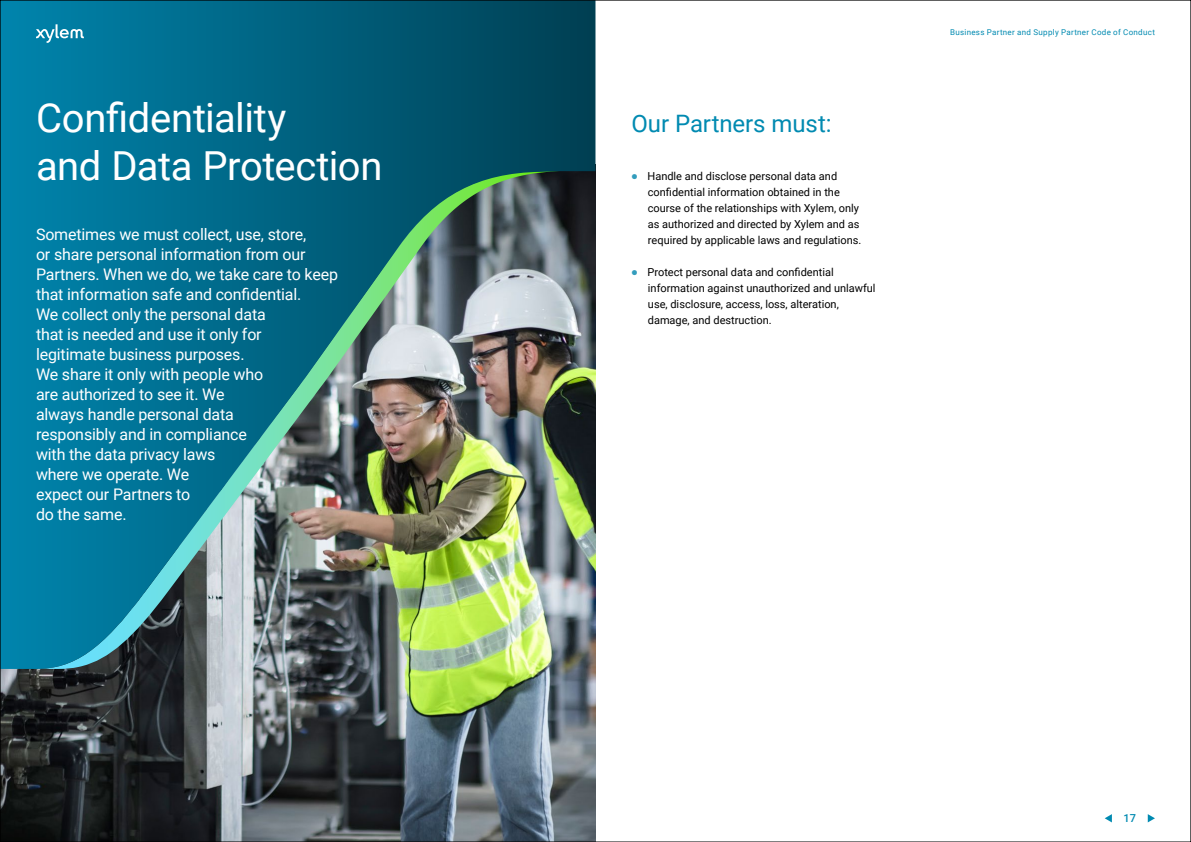
<style>
.page{position:relative;width:1191px;height:842px;background:#fff}
.page>*{position:absolute;margin:0;border:0;box-sizing:border-box;transform-origin:0 0}
.t1{font:40px/48px "Roboto";letter-spacing:-.01em;color:#fff}
.t2{font:24px "Roboto";letter-spacing:-.005em;color:#008ab1}
.t3{font:16px/20px "Roboto";letter-spacing:-.01em;color:#fff}
.t4{font:11px/16px "Roboto";color:#000}
.t5{font:500 11px "Roboto";color:#008ab1}
.t6{font:8px "Roboto";letter-spacing:.035em;color:#008ab1}
.s1{color:#339dbd}
</style>
<div class="page">
<img style="left:2px;top:669px;width:593px;height:171px">
<img style="left:2px;top:2px;width:593px;height:667px">
<svg style="left:1104px;top:814px;width:7px;height:8px"></svg>
<svg style="left:1147px;top:814px;width:8px;height:8px"></svg>
<svg style="left:36px;top:24px;width:48px;height:19px"></svg>
<h1 class="t1" style="left:36px;top:92px;width:348px">Confidentiality<br>and Data Protection</h1>
<p class="t3" style="left:36px;top:224px;width:303px">Sometimes we must collect, use, store,<br>or share personal information from our<br>Partners. When we do, we take care to keep that information safe and confidential.<br>We collect only the personal data<br>that is needed and use it only for<br>legitimate business purposes.<br>We share it only with people who<br>are authorized to see it. We<br>always handle personal data<br>responsibly and in compliance<br>with the data privacy laws<br>where we operate. We<br>expect our Partners to<br>do the same.</p>
<h2 class="t2" style="left:631px;top:107px;width:202px">Our Partners must:</h2>
<p class="t4" style="left:647px;top:168px;width:215px;text-indent:-16px"><span class="s1">●</span> Handle and disclose personal data and confidential information obtained in the course of the relationships with Xylem, only as authorized and directed by Xylem and as required by applicable laws and regulations.</p>
<p class="t4" style="left:648px;top:264px;width:229px;text-indent:-16px"><span class="s1">●</span> Protect personal data and confidential information against unauthorized and unlawful use, disclosure, access, loss, alteration, damage, and destruction.</p>
<p class="t6" style="left:950px;top:27px;width:206px">Business Partner and Supply Partner Code of Conduct</p>
<p class="t5" style="left:1123px;top:810px;width:14px">17</p>
</div>
